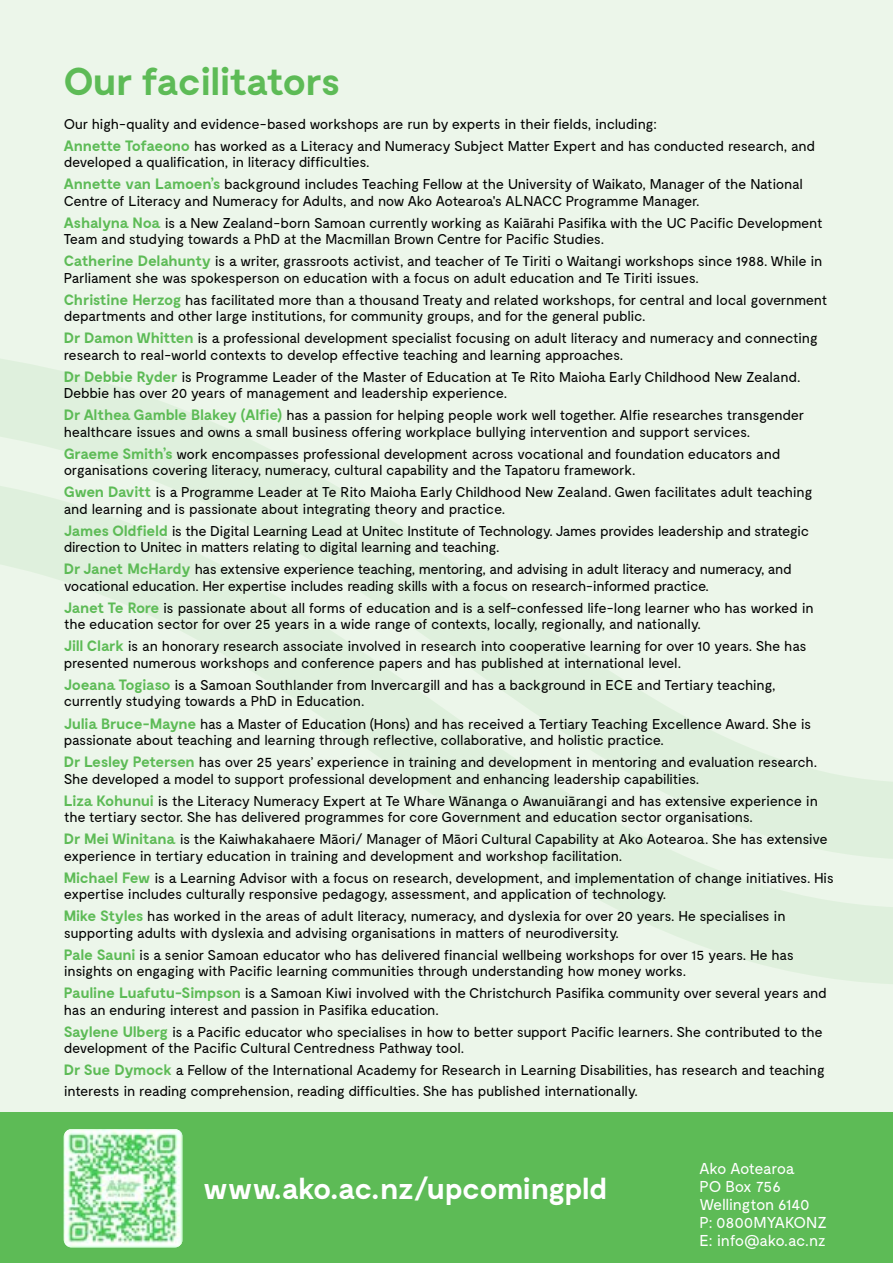
<style>
.page{position:relative;width:893px;height:1263px;background:#ecf6ea}
.page>*{position:absolute;margin:0;border:0;box-sizing:border-box;transform-origin:0 0}
.t1{font:700 39px "Moderat";letter-spacing:-.04em;color:#5dbb56}
.t2{font:700 30px "Moderat";letter-spacing:-.025em;color:#fff}
.t3{font:15.75px/18px "Moderat";letter-spacing:-.025em;color:#fff}
.t4{font:14.25px/22px "Moderat";letter-spacing:-.025em;color:#000}
.s1{font-weight:700;font-size:15px;color:#5dbb56}
</style>
<div class="page">
<svg style="left:0;top:359px;width:893px;height:625px"></svg>
<div style="left:0;top:1112px;width:893px;height:151px;background:#5dbb56"></div>
<img style="left:64px;top:1129px;width:119px;height:118px">
<h1 class="t1" style="left:64px;top:59px;width:278px">Our facilitators</h1>
<p class="t4" style="left:64px;top:113px;width:753px">Our high-quality and evidence-based workshops are run by experts in their fields, including:<br><span class="s1">Annette Tofaeono</span> has worked as a Literacy and Numeracy Subject Matter Expert and has conducted research, and</p>
<p class="t4" style="left:64px;top:152px;width:741px">developed a qualification, in literacy difficulties.<br><span class="s1">Annette van Lamoen’s</span> background includes Teaching Fellow at the University of Waikato, Manager of the National</p>
<p class="t4" style="left:64px;top:190px;width:761px">Centre of Literacy and Numeracy for Adults, and now Ako Aotearoa's ALNACC Programme Manager.<br><span class="s1">Ashalyna Noa</span> is a New Zealand-born Samoan currently working as Kaiārahi Pasifika with the UC Pacific Development</p>
<p class="t4" style="left:64px;top:229px;width:760px">Team and studying towards a PhD at the Macmillan Brown Centre for Pacific Studies.<br><span class="s1">Catherine Delahunty</span> is a writer, grassroots activist, and teacher of Te Tiriti o Waitangi workshops since 1988. While in</p>
<p class="t4" style="left:64px;top:267px;width:765px">Parliament she was spokesperson on education with a focus on adult education and Te Tiriti issues.<br><span class="s1">Christine Herzog</span> has facilitated more than a thousand Treaty and related workshops, for central and local government</p>
<p class="t4" style="left:64px;top:306px;width:755px">departments and other large institutions, for community groups, and for the general public.<br><span class="s1">Dr Damon Whitten</span> is a professional development specialist focusing on adult literacy and numeracy and connecting</p>
<p class="t4" style="left:64px;top:344px;width:738px">research to real-world contexts to develop effective teaching and learning approaches.<br><span class="s1">Dr Debbie Ryder</span> is Programme Leader of the Master of Education at Te Rito Maioha Early Childhood New Zealand.</p>
<p class="t4" style="left:64px;top:383px;width:742px">Debbie has over 20 years of management and leadership experience.<br><span class="s1">Dr Althea Gamble Blakey (Alfie)</span> has a passion for helping people work well together. Alfie researches transgender</p>
<p class="t4" style="left:64px;top:421px;width:718px">healthcare issues and owns a small business offering workplace bullying intervention and support services.<br><span class="s1">Graeme Smith’s</span> work encompasses professional development across vocational and foundation educators and</p>
<p class="t4" style="left:64px;top:460px;width:750px">organisations covering literacy, numeracy, cultural capability and the Tapatoru framework.<br><span class="s1">Gwen Davitt</span> is a Programme Leader at Te Rito Maioha Early Childhood New Zealand. Gwen facilitates adult teaching</p>
<p class="t4" style="left:64px;top:498px;width:747px">and learning and is passionate about integrating theory and practice.<br><span class="s1">James Oldfield</span> is the Digital Learning Lead at Unitec Institute of Technology. James provides leadership and strategic</p>
<p class="t4" style="left:64px;top:537px;width:729px">direction to Unitec in matters relating to digital learning and teaching.<br><span class="s1">Dr Janet McHardy</span> has extensive experience teaching, mentoring, and advising in adult literacy and numeracy, and</p>
<p class="t4" style="left:64px;top:575px;width:751px">vocational education. Her expertise includes reading skills with a focus on research-informed practice.<br><span class="s1">Janet Te Rore</span> is passionate about all forms of education and is a self-confessed life-long learner who has worked in</p>
<p class="t4" style="left:64px;top:614px;width:744px">the education sector for over 25 years in a wide range of contexts, locally, regionally, and nationally.<br><span class="s1">Jill Clark</span> is an honorary research associate involved in research into cooperative learning for over 10 years. She has</p>
<p class="t4" style="left:64px;top:652px;width:713px">presented numerous workshops and conference papers and has published at international level.<br><span class="s1">Joeana Togiaso</span> is a Samoan Southlander from Invercargill and has a background in ECE and Tertiary teaching,</p>
<p class="t4" style="left:64px;top:691px;width:749px">currently studying towards a PhD in Education.<br><span class="s1">Julia Bruce-Mayne</span> has a Master of Education (Hons) and has received a Tertiary Teaching Excellence Award. She is</p>
<p class="t4" style="left:64px;top:729px;width:755px">passionate about teaching and learning through reflective, collaborative, and holistic practice.<br><span class="s1">Dr Lesley Petersen</span> has over 25 years’ experience in training and development in mentoring and evaluation research.</p>
<p class="t4" style="left:64px;top:768px;width:756px">She developed a model to support professional development and enhancing leadership capabilities.<br><span class="s1">Liza Kohunui</span> is the Literacy Numeracy Expert at Te Whare Wānanga o Awanuiārangi and has extensive experience in</p>
<p class="t4" style="left:64px;top:806px;width:765px">the tertiary sector. She has delivered programmes for core Government and education sector organisations.<br><span class="s1">Dr Mei Winitana</span> is the Kaiwhakahaere Māori/ Manager of Māori Cultural Capability at Ako Aotearoa. She has extensive</p>
<p class="t4" style="left:64px;top:845px;width:772px">experience in tertiary education in training and development and workshop facilitation.<br><span class="s1">Michael Few</span> is a Learning Advisor with a focus on research, development, and implementation of change initiatives. His</p>
<p class="t4" style="left:64px;top:884px;width:723px">expertise includes culturally responsive pedagogy, assessment, and application of technology.<br><span class="s1">Mike Styles</span> has worked in the areas of adult literacy, numeracy, and dyslexia for over 20 years. He specialises in</p>
<p class="t4" style="left:64px;top:922px;width:732px">supporting adults with dyslexia and advising organisations in matters of neurodiversity.<br><span class="s1">Pale Sauni</span> is a senior Samoan educator who has delivered financial wellbeing workshops for over 15 years. He has</p>
<p class="t4" style="left:64px;top:961px;width:764px">insights on engaging with Pacific learning communities through understanding how money works.<br><span class="s1">Pauline Luafutu-Simpson</span> is a Samoan Kiwi involved with the Christchurch Pasifika community over several years and</p>
<p class="t4" style="left:64px;top:999px;width:761px">has an enduring interest and passion in Pasifika education.<br><span class="s1">Saylene Ulberg</span> is a Pacific educator who specialises in how to better support Pacific learners. She contributed to the</p>
<p class="t4" style="left:64px;top:1038px;width:762px">development of the Pacific Cultural Centredness Pathway tool.<br><span class="s1">Dr Sue Dymock</span> a Fellow of the International Academy for Research in Learning Disabilities, has research and teaching</p>
<p class="t4" style="left:64px;top:1080px;width:576px">interests in reading comprehension, reading difficulties. She has published internationally.</p>
<h2 class="t2" style="left:203px;top:1171px;width:406px">www.ako.ac.nz/upcomingpld</h2>
<p class="t3" style="left:699px;top:1160px;width:129px">Ako Aotearoa<br>PO Box 756<br>Wellington 6140<br>P: 0800MYAKONZ<br>E: info@ako.ac.nz</p>
</div>
